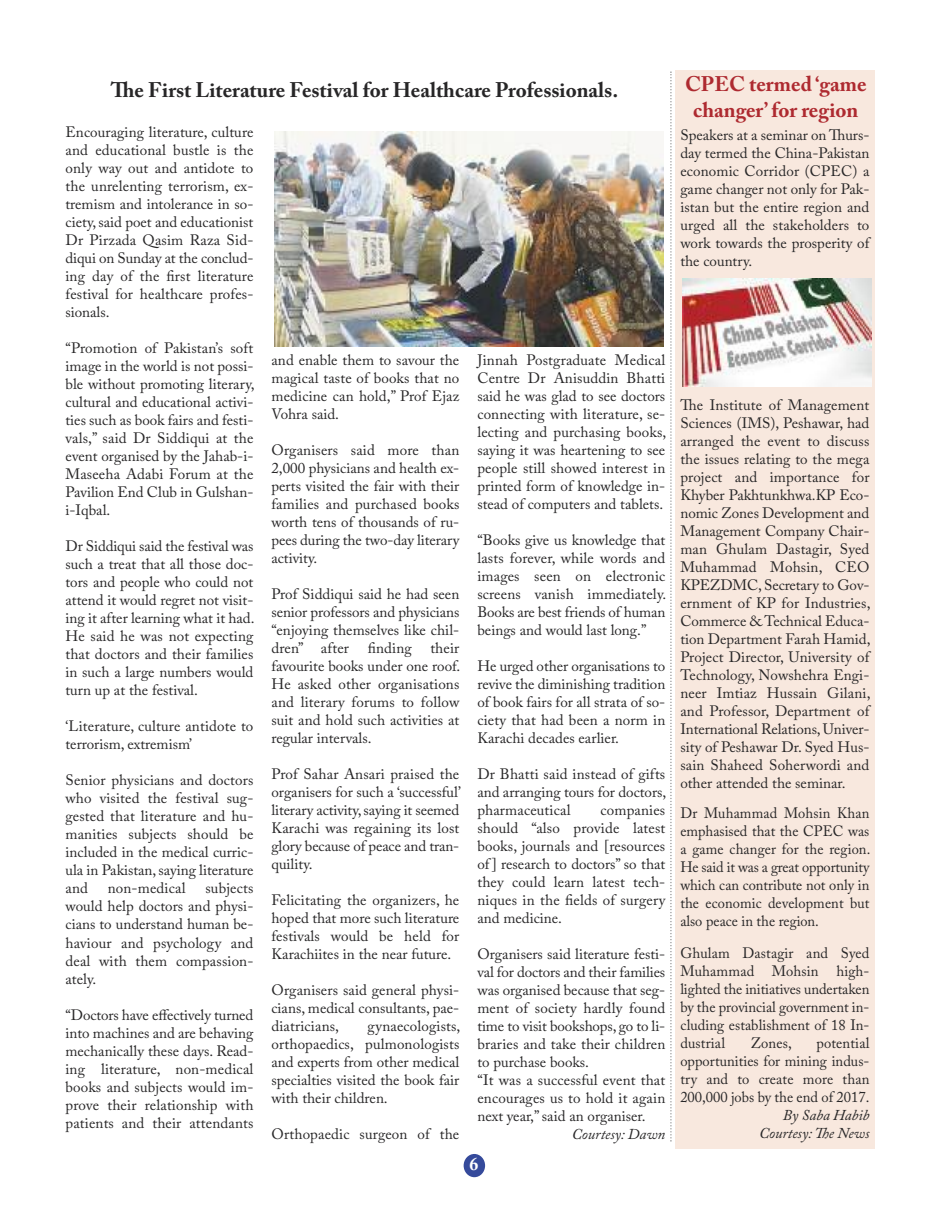
<style>
.page{position:relative;width:944px;height:1214px;background:#fff}
.page>*{position:absolute;margin:0;border:0;box-sizing:border-box;transform-origin:0 0}
.t1{font:700 21px "Adobe Caslon Pro";color:#272627}
.t2{font:700 21px/25.2px "Adobe Caslon Pro";color:#ae2a30;text-align:center}
.t3{font:700 18px "Adobe Caslon Pro";color:#fff}
.t4{font:15px/18px "Adobe Caslon Pro";color:#272627;text-align:justify}
.t5{font:15px/18px "Adobe Caslon Pro";color:#272627;text-align:justify;scale:.96 1}
.t6{font:italic 15px/18px "Adobe Caslon Pro";color:#272627;text-align:right}
</style>
<div class="page">
<div style="left:463px;top:1154px;width:22px;height:23px;background:#354a9b;border-radius:50%"></div>
<div style="left:675px;top:70px;width:199px;height:1078px;background:#f8e8de"></div>
<img style="left:275px;top:131px;width:388px;height:215px">
<img style="left:682px;top:279px;width:189px;height:107px">
<svg style="left:670px;top:71px;width:1px;height:1070px"></svg>
<h1 class="t1" style="left:111px;top:82px;width:509px">The First Literature Festival for Healthcare Professionals.</h1>
<p class="t4" style="left:65px;top:125px;width:189px">Encouraging literature, culture and educational bustle is the only way out and antidote to the unrelenting terrorism, ex&shy;tremism and intolerance in so&shy;ciety,said poet and educationist Dr Pirzada Qasim Raza Sid&shy;diqui on Sunday at the conclud&shy;ing day of the first literature festival for healthcare profes&shy;sionals.</p>
<p class="t4" style="left:65px;top:341px;width:190px">“Promotion of Pakistan’s soft image in the world is not possi&shy;ble without promoting literary, cultural and educational activi&shy;ties such as book fairs and festi&shy;vals,” said Dr Siddiqui at the event organised by the Jahab-i-Maseeha Adabi Forum at the Pavilion End Club in Gulshan&shy;i-Iqbal.</p>
<p class="t4" style="left:65px;top:539px;width:190px">Dr Siddiqui said the festival was such a treat that all those doc&shy;tors and people who could not attend it would regret not visit&shy;ing it after learning what it had.<br>He said he was not expecting that doctors and their families in such a large numbers would turn up at the festival.</p>
<p class="t4" style="left:65px;top:719px;width:189px">‘Literature, culture antidote to terrorism, extremism’</p>
<p class="t4" style="left:65px;top:773px;width:189px">Senior physicians and doctors who visited the festival sug&shy;gested that literature and hu&shy;manities subjects should be included in the medical curric&shy;ula in Pakistan,saying literature and</p>
<p class="t4" style="left:65px;top:881px;width:189px;text-indent:140px">subjects would help doctors and physi&shy;cians to understand human be&shy;haviour and psychology and deal with them compassion&shy;ately.</p>
<p class="t4" style="left:65px;top:1007px;width:189px">“Doctors have effectively turned into machines and are behaving mechanically these days. Read&shy;ing literature, non-medical books and subjects would im&shy;prove their relationship with patients and their attendants</p>
<p class="t4" style="left:108px;top:881px;width:79px">non-medical</p>
<p class="t4" style="left:271px;top:352px;width:189px">and enable them to savour the magical taste of books that no medicine can hold,” Prof Ejaz Vohra said.</p>
<p class="t4" style="left:271px;top:442px;width:189px">Organisers said more than 2,000 physicians and health ex&shy;perts visited the fair with their families and purchased books worth tens of thousands of ru&shy;pees during the two-day literary activity.</p>
<p class="t4" style="left:271px;top:586px;width:190px">Prof Siddiqui said he had seen senior professors and physicians “enjoying themselves like chil&shy;dren” after finding their favourite books under one roof.<br>He asked other organisations and literary forums to follow suit and hold such activities at regular intervals.</p>
<p class="t4" style="left:271px;top:766px;width:191px">Prof Sahar Ansari praised the organisers for such a ‘successful’ literary activity,saying it seemed Karachi was regaining its lost glory because of peace and tran&shy;quility.</p>
<p class="t4" style="left:271px;top:892px;width:189px">Felicitating the organizers, he hoped that more such literature festivals would be held for Karachiites in the near future.</p>
<p class="t4" style="left:271px;top:982px;width:189px">Organisers said general physi&shy;cians, medical consultants, pae&shy;diatricians,</p>
<p class="t4" style="left:271px;top:1018px;width:190px;text-indent:96px">gynaecologists, orthopaedics, pulmonologists and experts from other medical specialties visited the book fair with their children.</p>
<p class="t4" style="left:271px;top:1126px;width:189px">Orthopaedic surgeon of the</p>
<p class="t4" style="left:477px;top:352px;width:190px">Jinnah Postgraduate Medical Centre Dr Anisuddin Bhatti said he was glad to see doctors connecting with literature, se&shy;lecting and purchasing books, saying it was heartening to see people still showed interest in printed form of knowledge in&shy;stead of computers and tablets.</p>
<p class="t4" style="left:477px;top:532px;width:190px">“Books give us knowledge that lasts forever, while words and images seen on electronic screens vanish immediately.<br>Books are best friends of human beings and would last long.”</p>
<p class="t4" style="left:477px;top:658px;width:189px">He urged other organisations to revive the diminishing tradition of book fairs for all strata of so&shy;ciety that had been a norm in Karachi decades earlier.</p>
<p class="t4" style="left:477px;top:766px;width:190px">Dr Bhatti said instead of gifts and arranging tours for doctors, pharmaceutical</p>
<p class="t4" style="left:477px;top:802px;width:189px;text-indent:123px">companies should “also provide latest books, journals and [resources of] research to doctors” so that they could learn latest tech&shy;niques in the fields of surgery and medicine.</p>
<p class="t4" style="left:477px;top:946px;width:189px;text-align:left">Organisers said literature festi&shy;val for doctors and their families was organised because that seg&shy;ment of society hardly found time to visit bookshops, go to li&shy;braries and take their children to purchase books.<br>“It was a successful event that encourages us to hold it again next year,”said an organiser.</p>
<p class="t6" style="left:572px;top:1127px;width:95px">Courtesy: Dawn</p>
<p class="t3" style="left:469px;top:1156px;width:10px">6</p>
<h1 class="t2" style="left:685px;top:74px;width:183px">CPEC termed ‘game changer’ for region</h1>
<p class="t4" style="left:680px;top:128px;width:191px">Speakers at a seminar on Thurs&shy;day termed the China-Pakistan economic Corridor (CPEC) a game changer not only for Pak&shy;istan but the entire region and urged all the stakeholders to work towards the prosperity of the country.</p>
<p class="t4" style="left:680px;top:398px;width:192px">The Institute of Management Sciences (IMS), Peshawar, had arranged the event to discuss the issues relating to the mega project and importance for Khyber Pakhtunkhwa.KP Eco&shy;nomic Zones Development and Management Company Chair&shy;man Ghulam Dastagir, Syed Muhammad Mohsin, CEO KPEZDMC, Secretary to Gov&shy;ernment of KP for Industries, Commerce &amp; Technical Educa&shy;tion Department Farah Hamid, Project Director, University of Technology, Nowshehra Engi&shy;neer Imtiaz Hussain Gilani, and Professor, Department of International Relations,Univer&shy;sity of Peshawar Dr. Syed Hus&shy;sain Shaheed Soherwordi and other attended the seminar.</p>
<p class="t5" style="left:680px;top:806px;width:199px">Dr Muhammad Mohsin Khan emphasised that the CPEC was a game changer for the region.<br>He said it was a great opportunity which can contribute not only in the economic development but also peace in the region.</p>
<p class="t4" style="left:680px;top:945px;width:191px">Ghulam Dastagir and Syed Muhammad Mohsin high&shy;lighted the initiatives undertaken by the provincial government in&shy;cluding establishment of 18 In&shy;dustrial</p>
<p class="t4" style="left:680px;top:1035px;width:191px;text-indent:136px">potential opportunities for mining indus&shy;try and to create more than 200,000 jobs by the end of 2017.</p>
<p class="t6" style="left:759px;top:1108px;width:112px">By Saba Habib<br>Courtesy:The News</p>
<p class="t4" style="left:750px;top:1035px;width:43px">Zones,</p>
</div>
